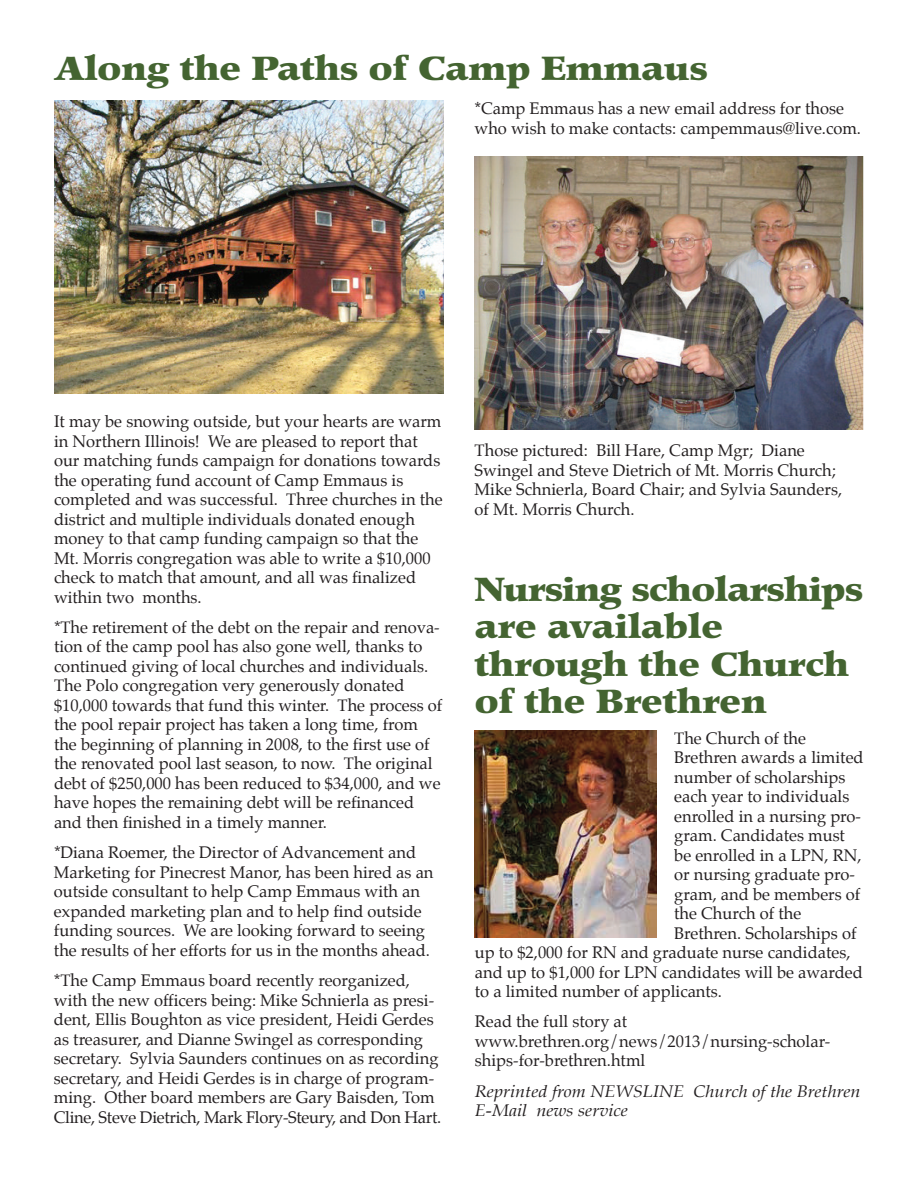
<style>
.page{position:relative;width:918px;height:1188px;background:#fff}
.page>*{position:absolute;margin:0;border:0;box-sizing:border-box;transform-origin:0 0}
.t1{font:700 33px/37.5px "Poppl Pontifex BE";color:#446431;scale:1.2 1}
.t2{font:16.5px/19.5px "Palatino";color:#231f20}
.t3{font:italic 16.5px/19.5px "Palatino";color:#231f20;scale:1.1 1}
</style>
<div class="page">
<img style="left:54px;top:100px;width:389px;height:293px">
<img style="left:475px;top:731px;width:181px;height:207px">
<img style="left:475px;top:156px;width:389px;height:273px">
<h1 class="t1" style="left:54px;top:53px;width:546px">Along the Paths of Camp Emmaus</h1>
<p class="t2" style="left:475px;top:100px;width:388px">*Camp Emmaus has a new email address for those who wish to make contacts: campemmaus@live.com.</p>
<p class="t2" style="left:54px;top:413px;width:390px">It may be snowing outside, but your hearts are warm in Northern Illinois! We are pleased to report that our matching funds campaign for donations towards the operating fund account of Camp Emmaus is completed and was successful. Three churches in the district and multiple individuals donated enough money to that camp funding campaign so that the Mt. Morris congregation was able to write a $10,000 check to match that amount, and all was finalized within two months.</p>
<p class="t2" style="left:54px;top:619px;width:390px">*The retirement of the debt on the repair and renova&shy;tion of the camp pool has also gone well, thanks to continued giving of local churches and individuals.<br>The Polo congregation very generously donated $10,000 towards that fund this winter. The process of the pool repair project has taken a long time, from the beginning of planning in 2008, to the first use of the renovated pool last season, to now. The original debt of $250,000 has been reduced to $34,000, and we have hopes the remaining debt will be refinanced and then finished in a timely manner.</p>
<p class="t2" style="left:54px;top:844px;width:381px">*Diana Roemer, the Director of Advancement and Marketing for Pinecrest Manor, has been hired as an outside consultant to help Camp Emmaus with an expanded marketing plan and to help find outside funding sources. We are looking forward to seeing the results of her efforts for us in the months ahead.</p>
<p class="t2" style="left:54px;top:972px;width:389px">*The Camp Emmaus board recently reorganized, with the new officers being: Mike Schnierla as presi&shy;dent, Ellis Boughton as vice president, Heidi Gerdes as treasurer, and Dianne Swingel as corresponding secretary. Sylvia Saunders continues on as recording secretary, and Heidi Gerdes is in charge of program&shy;ming. Other board members are Gary Baisden, Tom Cline, Steve Dietrich, Mark Flory-Steury, and Don Hart.</p>
<p class="t2" style="left:475px;top:442px;width:369px">Those pictured: Bill Hare, Camp Mgr; Diane Swingel and Steve Dietrich of Mt. Morris Church; Mike Schnierla, Board Chair; and Sylvia Saunders, of Mt. Morris Church.</p>
<h1 class="t1" style="left:475px;top:574px;width:325px">Nursing scholarships are available through the Church of the Brethren</h1>
<p class="t2" style="left:674px;top:729px;width:133px">The Church of the</p>
<p class="t2" style="left:674px;top:749px;width:191px">Brethren awards a limited</p>
<p class="t2" style="left:674px;top:768px;width:173px">number of scholarships</p>
<p class="t2" style="left:674px;top:788px;width:177px">each year to individuals</p>
<p class="t2" style="left:674px;top:807px;width:188px">enrolled in a nursing pro-</p>
<p class="t2" style="left:674px;top:827px;width:172px">gram. Candidates must</p>
<p class="t2" style="left:674px;top:846px;width:189px">be enrolled in a LPN, RN,</p>
<p class="t2" style="left:674px;top:866px;width:182px">or nursing graduate pro-</p>
<p class="t2" style="left:674px;top:885px;width:188px">gram, and be members of</p>
<p class="t2" style="left:674px;top:905px;width:129px">the Church of the</p>
<p class="t2" style="left:674px;top:924px;width:184px">Brethren. Scholarships of</p>
<p class="t2" style="left:475px;top:944px;width:377px">up to $2,000 for RN and graduate nurse candidates,</p>
<p class="t2" style="left:475px;top:963px;width:389px">and up to $1,000 for LPN candidates will be awarded</p>
<p class="t2" style="left:475px;top:983px;width:249px">to a limited number of applicants.</p>
<p class="t2" style="left:475px;top:1013px;width:357px">Read the full story at www.brethren.org/news/2013/nursing-scholar&shy;ships-for-brethren.html</p>
<p class="t3" style="left:475px;top:1082px;width:352px">Reprinted from NEWSLINE Church of the Brethren<br>E-Mail news service</p>
</div>
